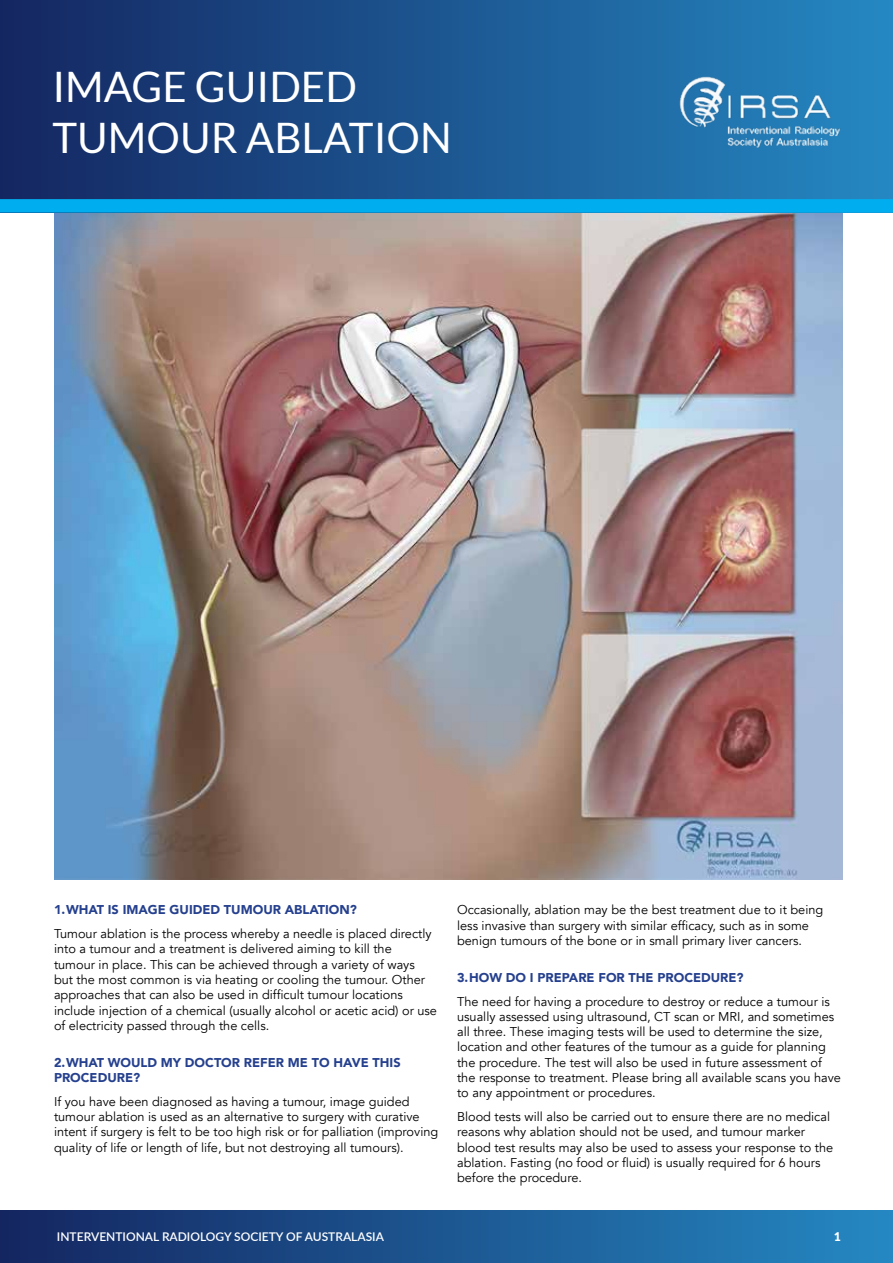
<style>
.page{position:relative;width:893px;height:1263px;background:#fff}
.page>*{position:absolute;margin:0;border:0;box-sizing:border-box;transform-origin:0 0}
.t1{font:42px/50.4px "Lato";color:#fff}
.t2{font:12.75px/15.3px "Avenir";color:#000}
.t3{font:900 12.75px/15.3px "Avenir";color:#25408e}
.t4{font:600 12px "Lato";color:#fff}
.t5{font:900 12px "Lato";color:#fff}
</style>
<div class="page">
<img style="left:54px;top:213px;width:788px;height:667px">
<div style="left:0;top:0;width:893px;height:213px;background:linear-gradient(to right,#142661,#2588c2)"></div>
<div style="left:0;top:199px;width:893px;height:14px;background:#00aeef"></div>
<img style="left:678px;top:75px;width:194px;height:73px">
<div style="left:0;top:1210px;width:893px;height:53px;background:linear-gradient(to right,#142560,#2588c2)"></div>
<h1 class="t1" style="left:52px;top:63px;width:401px">IMAGE GUIDED<br>TUMOUR ABLATION</h1>
<p class="t3" style="left:54px;top:902px;width:304px">1. WHAT IS IMAGE GUIDED TUMOUR ABLATION?</p>
<p class="t2" style="left:54px;top:927px;width:385px">Tumour ablation is the process whereby a needle is placed directly into a tumour and a treatment is delivered aiming to kill the<br>tumour in place. This can be achieved through a variety of ways but the most common is via heating or cooling the tumour. Other approaches that can also be used in difficult tumour locations include injection of a chemical (usually alcohol or acetic acid) or use of electricity passed through the cells.</p>
<p class="t3" style="left:54px;top:1055px;width:348px">2. WHAT WOULD MY DOCTOR REFER ME TO HAVE THIS<br>PROCEDURE?</p>
<p class="t2" style="left:54px;top:1095px;width:386px">If you have been diagnosed as having a tumour, image guided tumour ablation is used as an alternative to surgery with curative intent if surgery is felt to be too high risk or for palliation (improving quality of life or length of life, but not destroying all tumours).</p>
<p class="t2" style="left:457px;top:903px;width:368px">Occasionally, ablation may be the best treatment due to it being less invasive than surgery with similar efficacy, such as in some benign tumours of the bone or in small primary liver cancers.</p>
<p class="t3" style="left:457px;top:970px;width:288px">3. HOW DO I PREPARE FOR THE PROCEDURE?</p>
<p class="t2" style="left:457px;top:995px;width:385px">The need for having a procedure to destroy or reduce a tumour is usually assessed using ultrasound, CT scan or MRI, and sometimes all three. These imaging tests will be used to determine the size, location and other features of the tumour as a guide for planning the procedure. The test will also be used in future assessment of the response to treatment. Please bring all available scans you have to any appointment or procedures.</p>
<p class="t2" style="left:457px;top:1110px;width:378px">Blood tests will also be carried out to ensure there are no medical reasons why ablation should not be used, and tumour marker blood test results may also be used to assess your response to the ablation. Fasting (no food or fluid) is usually required for 6 hours before the procedure.</p>
<p class="t4" style="left:57px;top:1230px;width:328px">INTERVENTIONAL RADIOLOGY SOCIETY OF AUSTRALASIA</p>
<p class="t5" style="left:834px;top:1230px;width:8px">1</p>
</div>
